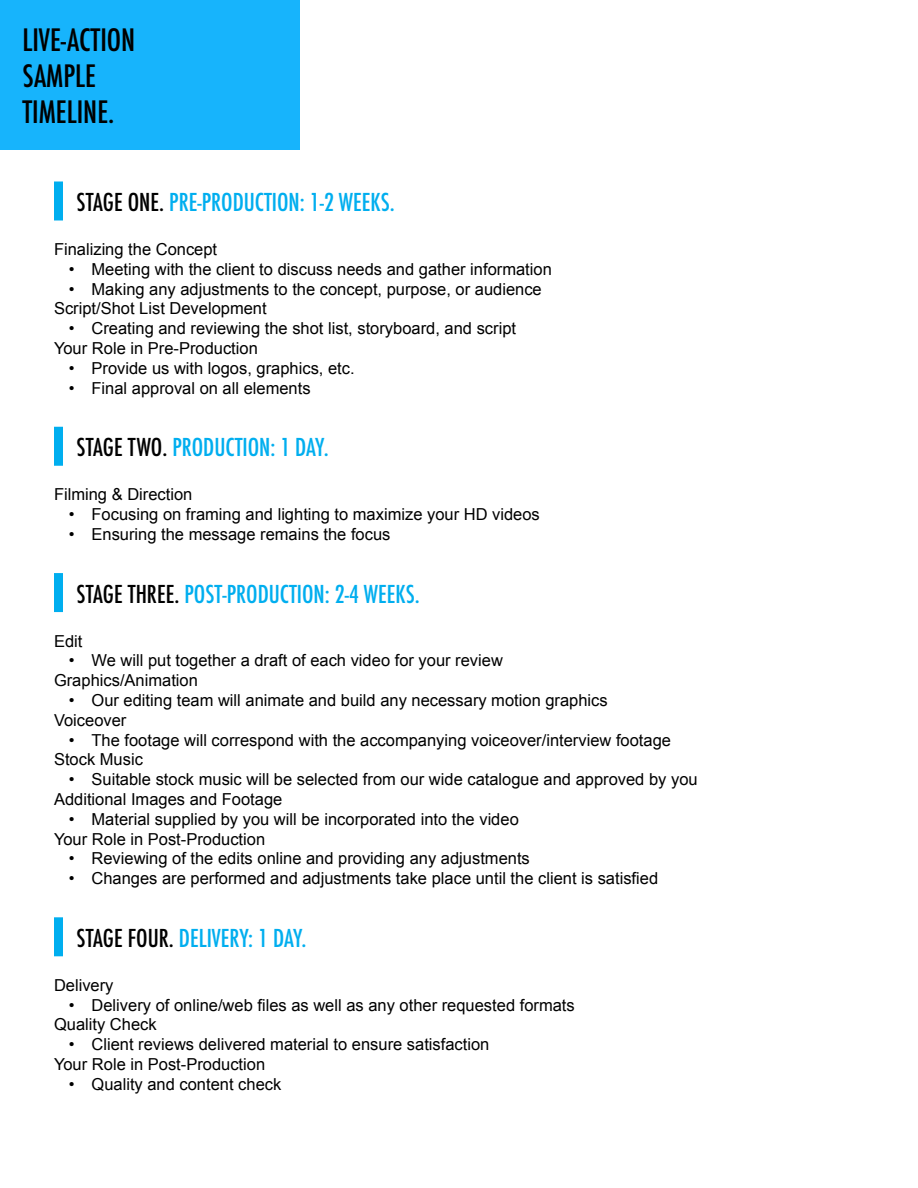
<style>
.page{position:relative;width:918px;height:1188px;background:#fff}
.page>*{position:absolute;margin:0;border:0;box-sizing:border-box;transform-origin:0 0}
.t1{font:500 condensed 30px/36px "Futura";color:#000}
.t2{font:500 condensed 24px "Futura";color:#00aeef}
.t3{font:16.5px/19.8px "Arial";color:#000}
.s1{color:#000}
</style>
<div class="page">
<div style="left:0;top:0;width:300px;height:150px;background:#17b4fc"></div>
<div style="left:54px;top:182px;width:9px;height:38px;background:#00aeef"></div>
<div style="left:54px;top:427px;width:9px;height:39px;background:#00aeef"></div>
<div style="left:54px;top:573px;width:9px;height:39px;background:#00aeef"></div>
<div style="left:54px;top:917px;width:9px;height:39px;background:#00aeef"></div>
<h1 class="t1" style="left:22px;top:23px;width:114px">LIVE-ACTION<br>SAMPLE<br>TIMELINE.</h1>
<h2 class="t2" style="left:76px;top:187px;width:320px"><span class="s1">STAGE ONE.</span> PRE-PRODUCTION: 1-2 WEEKS.</h2>
<p class="t3" style="left:54px;top:239px;width:165px">Finalizing the Concept</p>
<p class="t3" style="left:69px;top:259px;width:484px">• Meeting with the client to discuss needs and gather information</p>
<p class="t3" style="left:54px;top:279px;width:489px;text-indent:15px">• Making any adjustments to the concept, purpose, or audience<br>Script/Shot List Development</p>
<p class="t3" style="left:54px;top:319px;width:464px;text-indent:15px">• Creating and reviewing the shot list, storyboard, and script<br>Your Role in Pre-Production</p>
<p class="t3" style="left:69px;top:358px;width:287px">• Provide us with logos, graphics, etc.</p>
<p class="t3" style="left:69px;top:378px;width:243px">• Final approval on all elements</p>
<h2 class="t2" style="left:76px;top:432px;width:254px"><span class="s1">STAGE TWO.</span> PRODUCTION: 1 DAY.</h2>
<p class="t3" style="left:54px;top:485px;width:140px">Filming &amp; Direction</p>
<p class="t3" style="left:69px;top:505px;width:472px">• Focusing on framing and lighting to maximize your HD videos</p>
<p class="t3" style="left:69px;top:524px;width:323px">• Ensuring the message remains the focus</p>
<h2 class="t2" style="left:76px;top:578px;width:345px"><span class="s1">STAGE THREE.</span> POST-PRODUCTION: 2-4 WEEKS.</h2>
<p class="t3" style="left:54px;top:631px;width:30px">Edit</p>
<p class="t3" style="left:54px;top:651px;width:450px;text-indent:15px">• We will put together a draft of each video for your review<br>Graphics/Animation</p>
<p class="t3" style="left:54px;top:690px;width:555px;text-indent:15px">• Our editing team will animate and build any necessary motion graphics<br>Voiceover</p>
<p class="t3" style="left:54px;top:730px;width:619px;text-indent:15px">• The footage will correspond with the accompanying voiceover/interview footage<br>Stock Music</p>
<p class="t3" style="left:54px;top:770px;width:645px;text-indent:15px">• Suitable stock music will be selected from our wide catalogue and approved by you<br>Additional Images and Footage</p>
<p class="t3" style="left:54px;top:809px;width:466px;text-indent:15px">• Material supplied by you will be incorporated into the video<br>Your Role in Post-Production</p>
<p class="t3" style="left:69px;top:849px;width:462px">• Reviewing of the edits online and providing any adjustments</p>
<p class="t3" style="left:69px;top:869px;width:591px">• Changes are performed and adjustments take place until the client is satisfied</p>
<h2 class="t2" style="left:76px;top:923px;width:231px"><span class="s1">STAGE FOUR.</span> DELIVERY: 1 DAY.</h2>
<p class="t3" style="left:54px;top:975px;width:61px">Delivery</p>
<p class="t3" style="left:54px;top:995px;width:522px;text-indent:15px">• Delivery of online/web files as well as any other requested formats<br>Quality Check</p>
<p class="t3" style="left:54px;top:1035px;width:437px;text-indent:15px">• Client reviews delivered material to ensure satisfaction<br>Your Role in Post-Production</p>
<p class="t3" style="left:69px;top:1074px;width:214px">• Quality and content check</p>
</div>
